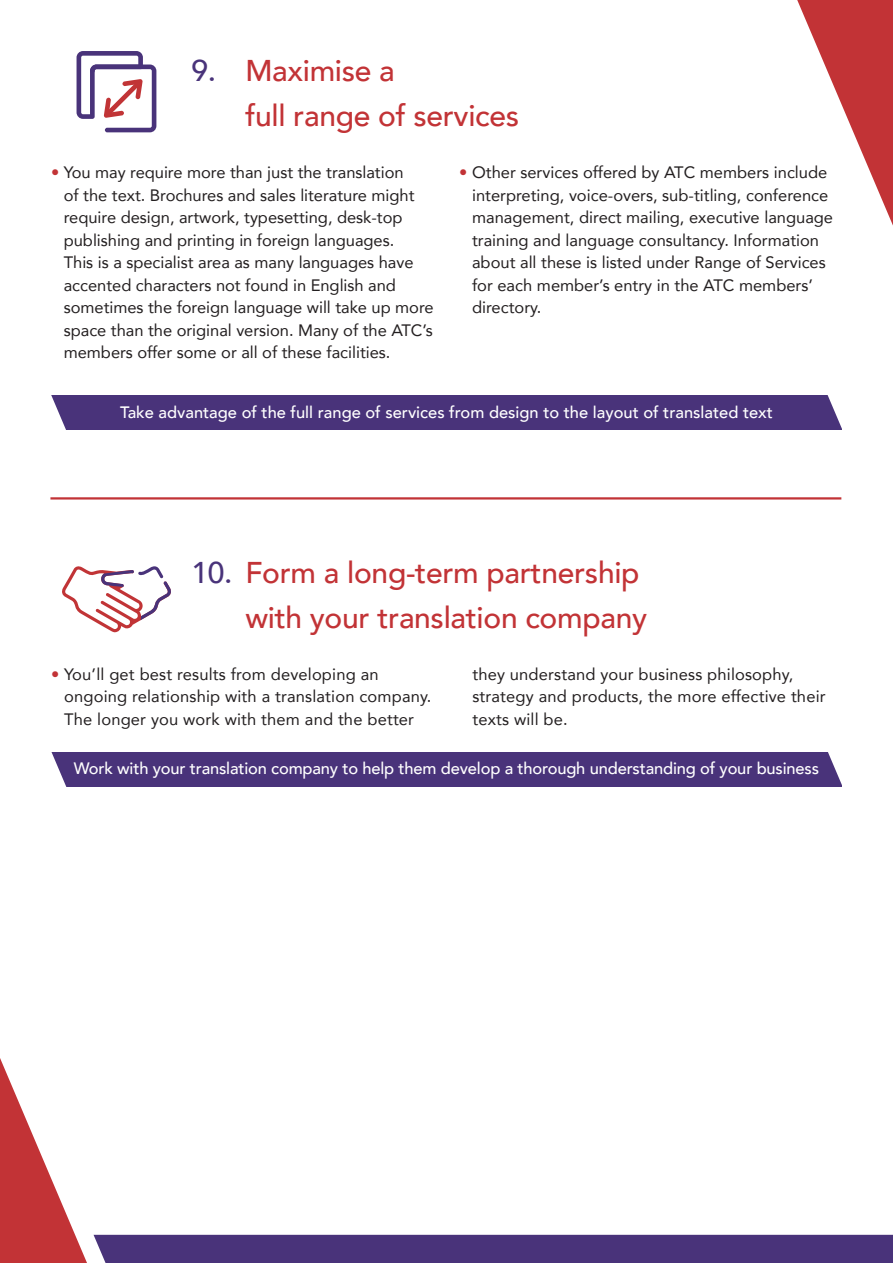
<style>
.page{position:relative;width:893px;height:1263px;background:#fff}
.page>*{position:absolute;margin:0;border:0;box-sizing:border-box;transform-origin:0 0}
.t1{font:500 30px/45px "Avenir";letter-spacing:-.01em;color:#c23336}
.t2{font:16.5px/22.5px "Avenir";color:#231f20}
.t3{font:500 16.5px "Avenir";letter-spacing:-.01em;color:#fff}
.s1{color:#49337a}
.s2{color:#c23336}
</style>
<div class="page">
<div style="left:51px;top:752px;width:791px;height:34px;background:#49337a"></div>
<div style="left:51px;top:396px;width:791px;height:34px;background:#49337a"></div>
<svg style="left:51px;top:752px;width:18px;height:35px"></svg>
<svg style="left:51px;top:395px;width:18px;height:35px"></svg>
<svg style="left:819px;top:752px;width:23px;height:35px"></svg>
<svg style="left:819px;top:395px;width:23px;height:34px"></svg>
<svg style="left:797px;top:0;width:96px;height:226px"></svg>
<svg style="left:62px;top:566px;width:109px;height:66px"></svg>
<div style="left:94px;top:1235px;width:799px;height:28px;background:#49337a"></div>
<svg style="left:0;top:1058px;width:87px;height:205px"></svg>
<hr style="left:50px;top:497px;width:791px;height:2px;background:#c23336">
<svg style="left:77px;top:51px;width:79px;height:81px"></svg>
<p class="t1" style="left:245px;top:46px;width:275px;text-indent:-54px"><span class="s1">9.</span> Maximise a<br>full range of services</p>
<p class="t2" style="left:472px;top:161px;width:363px;text-indent:-13px"><span class="s2">•</span> Other services offered by ATC members include interpreting, voice-overs, sub-titling, conference management, direct mailing, executive language training and language consultancy. Information about all these is listed under Range of Services for each member’s entry in the ATC members’ directory.</p>
<p class="t2" style="left:64px;top:161px;width:371px;text-indent:-13px"><span class="s2">•</span> You may require more than just the translation<br>of the text. Brochures and sales literature might require design, artwork, typesetting, desk-top publishing and printing in foreign languages.<br>This is a specialist area as many languages have accented characters not found in English and sometimes the foreign language will take up more space than the original version. Many of the ATC’s members offer some or all of these facilities.</p>
<p class="t3" style="left:120px;top:398px;width:654px">Take advantage of the full range of services from design to the layout of translated text</p>
<p class="t1" style="left:191px;top:548px;width:457px;text-align:right"><span class="s1">10.</span> Form a long-term partnership with your translation company</p>
<p class="t2" style="left:472px;top:662px;width:355px">they understand your business philosophy, strategy and products, the more effective their texts will be.</p>
<p class="t2" style="left:64px;top:662px;width:369px;text-indent:-13px"><span class="s2">•</span> You’ll get best results from developing an ongoing relationship with a translation company.<br>The longer you work with them and the better</p>
<p class="t3" style="left:74px;top:754px;width:747px">Work with your translation company to help them develop a thorough understanding of your business</p>
</div>
